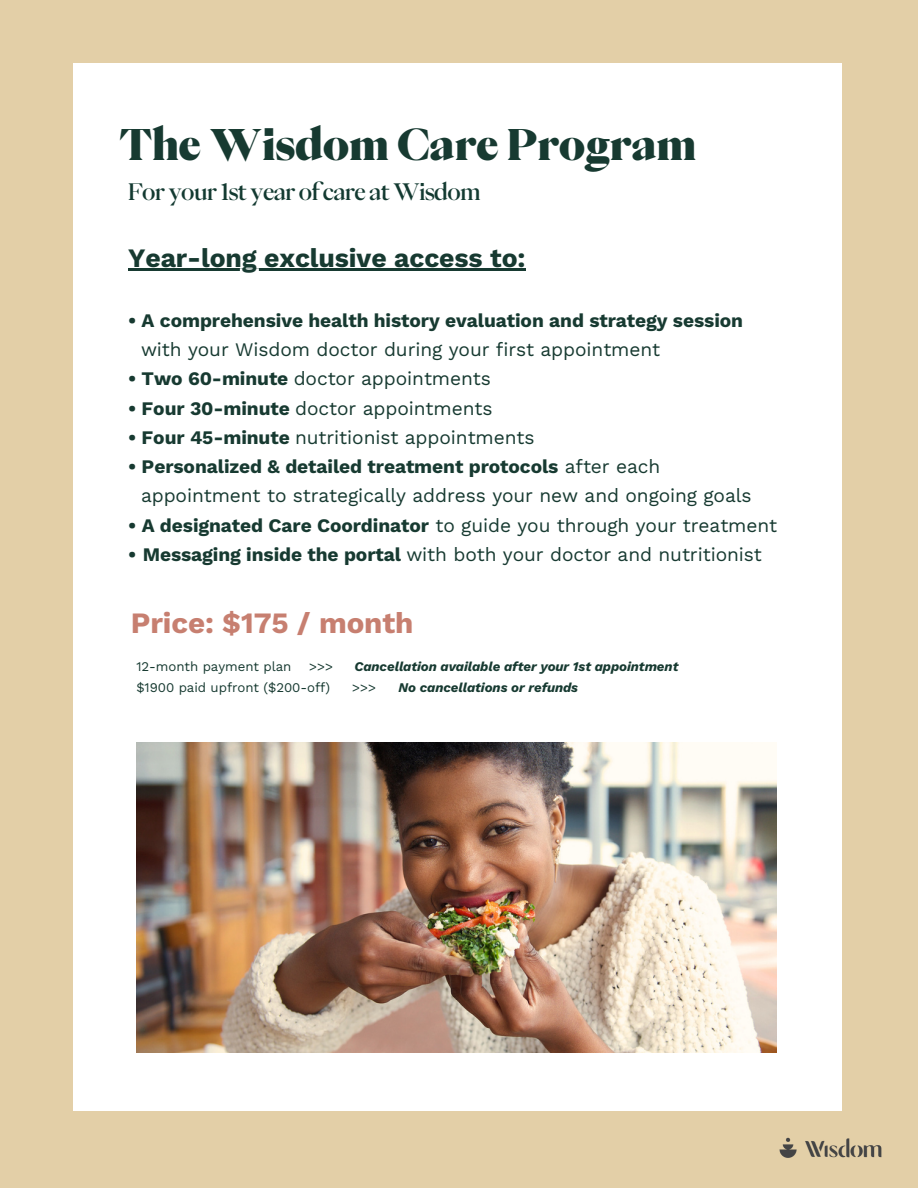
<style>
.page{position:relative;width:918px;height:1188px;background:#e3cfa7}
.page>*{position:absolute;margin:0;border:0;box-sizing:border-box;transform-origin:0 0}
.t1{font:800 41.25px "PP Eiko";color:#173a31}
.t2{font:700 29.55px "Work Sans";letter-spacing:-.005em;color:#c77f70}
.t3{font:700 26.55px "Work Sans";letter-spacing:-.005em;color:#173a31}
.t4{font:500 22.5px "PP Eiko";letter-spacing:-.035em;color:#133a31}
.t5{font:19.2px/29.2px "Work Sans";letter-spacing:-.005em;color:#173a31}
.t6{font:700 19.2px/29.2px "Work Sans";letter-spacing:-.005em;color:#173a31}
.t7{font:italic 700 13.2px "Work Sans";letter-spacing:-.005em;color:#173a31}
.t8{font:13.2px "Work Sans";letter-spacing:-.005em;color:#173a31}
.s1{font-weight:400}
.s2{font-weight:700}
</style>
<div class="page">
<div style="left:73px;top:63px;width:769px;height:1048px;background:#fff"></div>
<img style="left:136px;top:742px;width:641px;height:311px">
<img style="left:779px;top:1137px;width:103px;height:21px">
<hr style="left:128px;top:269px;width:397px;height:2px;background:#173a31">
<h3 class="t1" style="left:119px;top:124px;width:578px">The Wisdom Care Program</h3>
<p class="t4" style="left:128px;top:181px;width:354px">For your 1st year of care at Wisdom</p>
<h5 class="t3" style="left:128px;top:242px;width:399px">Year-long exclusive access to:</h5>
<h2 class="t6" style="left:141px;top:306px;width:604px;text-indent:-13px">• A comprehensive health history evaluation and strategy session <span class="s1">with your Wisdom doctor during your first appointment</span></h2>
<h2 class="t5" style="left:128px;top:364px;width:364px"><span class="s2">• Two 60-minute</span> doctor appointments</h2>
<h2 class="t5" style="left:128px;top:393px;width:366px"><span class="s2">• Four 30-minute</span> doctor appointments</h2>
<h2 class="t5" style="left:128px;top:423px;width:408px"><span class="s2">• Four 45-minute</span> nutritionist appointments</h2>
<h2 class="t5" style="left:141px;top:452px;width:612px;text-indent:-13px"><span class="s2">• Personalized &amp; detailed treatment protocols</span> after each appointment to strategically address your new and ongoing goals</h2>
<h2 class="t5" style="left:128px;top:510px;width:651px"><span class="s2">• A designated Care Coordinator</span> to guide you through your treatment</h2>
<h2 class="t5" style="left:128px;top:540px;width:635px"><span class="s2">• Messaging inside the portal</span> with both your doctor and nutritionist</h2>
<p class="t2" style="left:131px;top:606px;width:284px">Price: $175 / month</p>
<p class="t8" style="left:136px;top:659px;width:156px">12-month payment plan</p>
<p class="t8" style="left:309px;top:659px;width:25px">&gt;&gt;&gt;</p>
<p class="t7" style="left:354px;top:659px;width:326px">Cancellation available after your 1st appointment</p>
<p class="t8" style="left:136px;top:680px;width:195px">$1900 paid upfront ($200-off)</p>
<p class="t8" style="left:352px;top:680px;width:25px">&gt;&gt;&gt;</p>
<p class="t7" style="left:399px;top:680px;width:181px">No cancellations or refunds</p>
</div>
